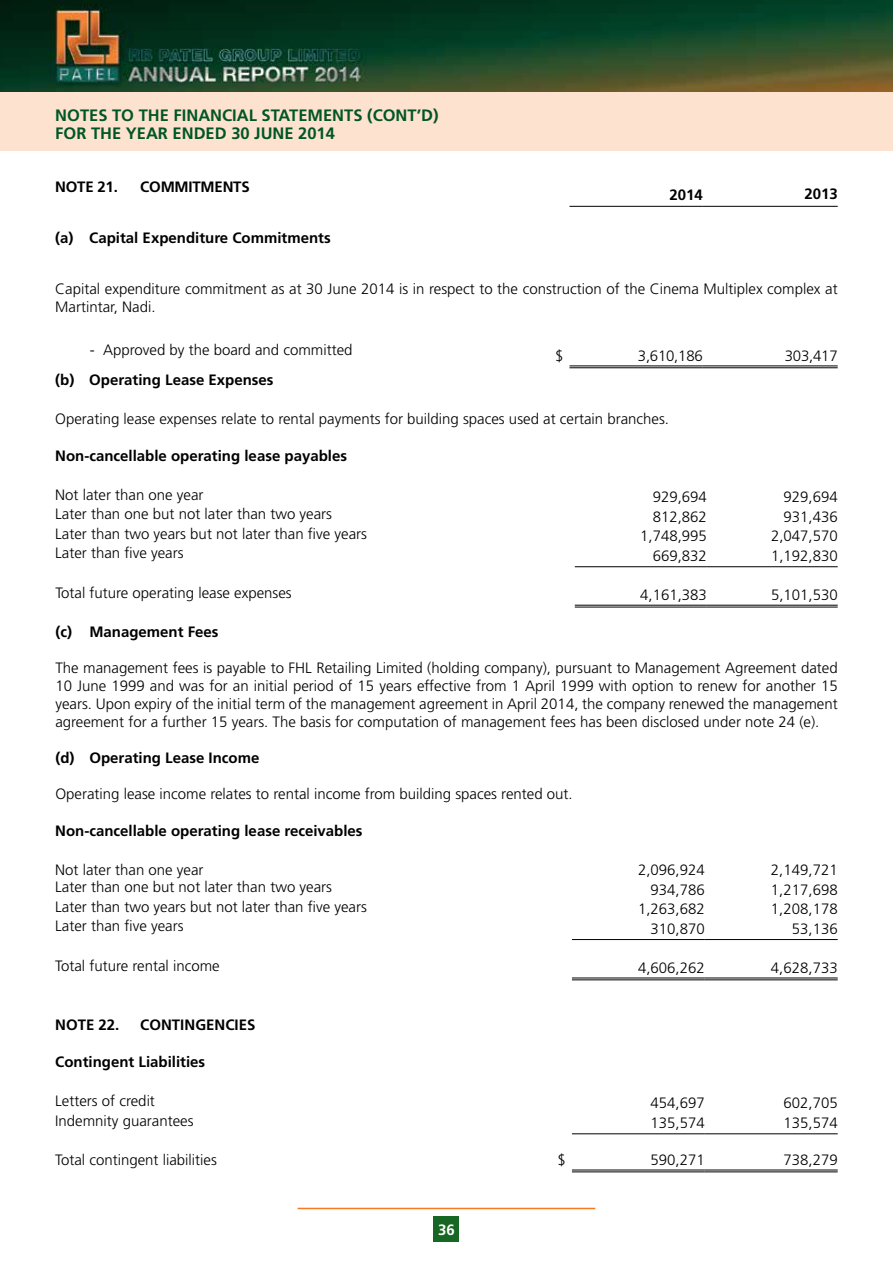
<style>
.page{position:relative;width:893px;height:1263px;background:#fff}
.page>*{position:absolute;margin:0;border:0;box-sizing:border-box;transform-origin:0 0}
.t1{font:700 16.5px/18px "Frutiger";color:#005625}
.t2{font:300 15px/18px "Frutiger";color:#000}
.t3{font:700 15px "Frutiger";color:#000}
.t4{font:700 15px "Frutiger";color:#fff}
</style>
<div class="page">
<img style="left:0;top:0;width:893px;height:92px">
<hr style="left:298px;top:1208px;width:297px;height:1px;background:#f47920">
<div style="left:433px;top:1216px;width:26px;height:26px;background:#166624"></div>
<div style="left:0;top:92px;width:893px;height:59px;background:#fee2d0"></div>
<hr style="left:569px;top:206px;width:134px;height:1px;background:#000">
<hr style="left:703px;top:206px;width:135px;height:1px;background:#000">
<hr style="left:569px;top:366px;width:134px;height:1px;background:#000">
<hr style="left:569px;top:367px;width:134px;height:1px;background:#000">
<hr style="left:703px;top:366px;width:135px;height:1px;background:#000">
<hr style="left:703px;top:367px;width:135px;height:1px;background:#000">
<hr style="left:575px;top:566px;width:132px;height:1px;background:#000">
<hr style="left:707px;top:566px;width:131px;height:1px;background:#000">
<hr style="left:575px;top:605px;width:132px;height:1px;background:#000">
<hr style="left:575px;top:607px;width:132px;height:1px;background:#000">
<hr style="left:707px;top:605px;width:131px;height:1px;background:#000">
<hr style="left:707px;top:607px;width:131px;height:1px;background:#000">
<hr style="left:572px;top:1133px;width:133px;height:1px;background:#000">
<hr style="left:705px;top:1133px;width:133px;height:1px;background:#000">
<hr style="left:572px;top:939px;width:133px;height:1px;background:#000">
<hr style="left:705px;top:939px;width:133px;height:1px;background:#000">
<hr style="left:572px;top:978px;width:133px;height:1px;background:#000">
<hr style="left:572px;top:979px;width:133px;height:1px;background:#000">
<hr style="left:705px;top:978px;width:133px;height:1px;background:#000">
<hr style="left:705px;top:979px;width:133px;height:1px;background:#000">
<hr style="left:572px;top:1170px;width:133px;height:1px;background:#000">
<hr style="left:572px;top:1171px;width:133px;height:1px;background:#000">
<hr style="left:705px;top:1170px;width:133px;height:1px;background:#000">
<hr style="left:705px;top:1171px;width:133px;height:1px;background:#000">
<p class="t1" style="left:55px;top:106px;width:385px">NOTES TO THE FINANCIAL STATEMENTS (CONT’D)<br>FOR THE YEAR ENDED 30 JUNE 2014</p>
<p class="t3" style="left:55px;top:178px;width:64px">NOTE 21.</p>
<p class="t3" style="left:140px;top:178px;width:111px">COMMITMENTS</p>
<p class="t3" style="left:669px;top:186px;width:35px">2014</p>
<p class="t3" style="left:804px;top:185px;width:35px">2013</p>
<p class="t3" style="left:55px;top:229px;width:277px">(a) Capital Expenditure Commitments</p>
<p class="t2" style="left:55px;top:280px;width:784px">Capital expenditure commitment as at 30 June 2014 is in respect to the construction of the Cinema Multiplex complex at<br>Martintar, Nadi.</p>
<p class="t2" style="left:90px;top:341px;width:264px">- Approved by the board and committed</p>
<p class="t2" style="left:555px;top:347px;width:10px">$</p>
<p class="t2" style="left:638px;top:347px;width:66px">3,610,186</p>
<p class="t2" style="left:785px;top:347px;width:54px">303,417</p>
<p class="t3" style="left:55px;top:371px;width:220px">(b) Operating Lease Expenses</p>
<p class="t2" style="left:55px;top:410px;width:615px">Operating lease expenses relate to rental payments for building spaces used at certain branches.</p>
<p class="t3" style="left:55px;top:447px;width:293px">Non-cancellable operating lease payables</p>
<p class="t2" style="left:55px;top:486px;width:150px">Not later than one year</p>
<p class="t2" style="left:653px;top:488px;width:56px">929,694</p>
<p class="t2" style="left:783px;top:488px;width:56px">929,694</p>
<p class="t2" style="left:55px;top:505px;width:278px">Later than one but not later than two years</p>
<p class="t2" style="left:653px;top:508px;width:56px">812,862</p>
<p class="t2" style="left:783px;top:508px;width:56px">931,436</p>
<p class="t2" style="left:55px;top:525px;width:313px">Later than two years but not later than five years</p>
<p class="t2" style="left:640px;top:527px;width:68px">1,748,995</p>
<p class="t2" style="left:771px;top:527px;width:68px">2,047,570</p>
<p class="t2" style="left:55px;top:544px;width:130px">Later than five years</p>
<p class="t2" style="left:653px;top:547px;width:56px">669,832</p>
<p class="t2" style="left:771px;top:547px;width:68px">1,192,830</p>
<p class="t2" style="left:55px;top:584px;width:238px">Total future operating lease expenses</p>
<p class="t2" style="left:640px;top:586px;width:68px">4,161,383</p>
<p class="t2" style="left:771px;top:586px;width:68px">5,101,530</p>
<p class="t3" style="left:55px;top:623px;width:165px">(c) Management Fees</p>
<p class="t2" style="left:55px;top:659px;width:784px;text-align:justify">The management fees is payable to FHL Retailing Limited (holding company), pursuant to Management Agreement dated 10 June 1999 and was for an initial period of 15 years effective from 1 April 1999 with option to renew for another 15 years. Upon expiry of the initial term of the management agreement in April 2014, the company renewed the management agreement for a further 15 years. The basis for computation of management fees has been disclosed under note 24 (e).</p>
<p class="t3" style="left:55px;top:749px;width:206px">(d) Operating Lease Income</p>
<p class="t2" style="left:55px;top:785px;width:519px">Operating lease income relates to rental income from building spaces rented out.</p>
<p class="t3" style="left:55px;top:822px;width:309px">Non-cancellable operating lease receivables</p>
<p class="t2" style="left:55px;top:861px;width:150px">Not later than one year</p>
<p class="t2" style="left:638px;top:861px;width:68px">2,096,924</p>
<p class="t2" style="left:771px;top:861px;width:68px">2,149,721</p>
<p class="t2" style="left:55px;top:878px;width:278px">Later than one but not later than two years</p>
<p class="t2" style="left:651px;top:880px;width:56px">934,786</p>
<p class="t2" style="left:771px;top:880px;width:68px">1,217,698</p>
<p class="t2" style="left:55px;top:898px;width:313px">Later than two years but not later than five years</p>
<p class="t2" style="left:638px;top:900px;width:68px">1,263,682</p>
<p class="t2" style="left:771px;top:900px;width:68px">1,208,178</p>
<p class="t2" style="left:55px;top:917px;width:130px">Later than five years</p>
<p class="t2" style="left:651px;top:919px;width:56px">310,870</p>
<p class="t2" style="left:792px;top:919px;width:47px">53,136</p>
<p class="t2" style="left:55px;top:957px;width:166px">Total future rental income</p>
<p class="t2" style="left:638px;top:959px;width:68px">4,606,262</p>
<p class="t2" style="left:771px;top:959px;width:68px">4,628,733</p>
<p class="t3" style="left:55px;top:1016px;width:66px">NOTE 22.</p>
<p class="t3" style="left:140px;top:1016px;width:117px">CONTINGENCIES</p>
<p class="t3" style="left:55px;top:1053px;width:152px">Contingent Liabilities</p>
<p class="t2" style="left:55px;top:1092px;width:101px">Letters of credit</p>
<p class="t2" style="left:651px;top:1094px;width:56px">454,697</p>
<p class="t2" style="left:783px;top:1094px;width:56px">602,705</p>
<p class="t2" style="left:55px;top:1111px;width:140px">Indemnity guarantees</p>
<p class="t2" style="left:651px;top:1114px;width:56px">135,574</p>
<p class="t2" style="left:783px;top:1114px;width:56px">135,574</p>
<p class="t2" style="left:55px;top:1151px;width:163px">Total contingent liabilities</p>
<p class="t2" style="left:558px;top:1151px;width:10px">$</p>
<p class="t2" style="left:651px;top:1151px;width:56px">590,271</p>
<p class="t2" style="left:783px;top:1151px;width:56px">738,279</p>
<p class="t4" style="left:438px;top:1220px;width:18px">36</p>
</div>
